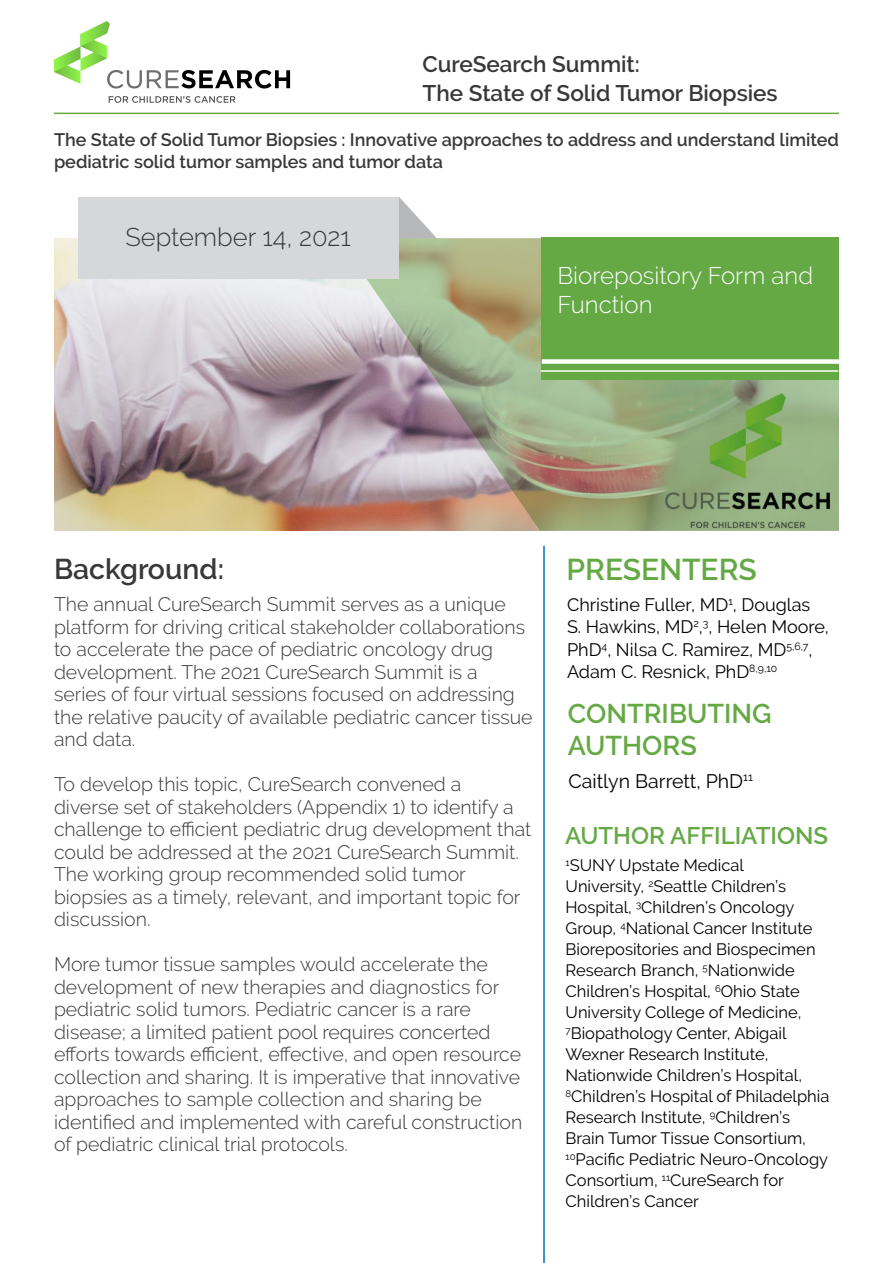
<style>
.page{position:relative;width:893px;height:1263px;background:#fff}
.page>*{position:absolute;margin:0;border:0;box-sizing:border-box;transform-origin:0 0}
.t1{font:600 30px "Raleway";color:#64a944}
.t2{font:600 28.5px "Raleway";color:#383839}
.t3{font:600 27px/32.4px "Raleway";color:#64a944}
.t4{font:300 25.5px "Raleway";color:#383839}
.t5{font:300 24px/28.8px "Raleway";color:#fff}
.t6{font:600 24px "Raleway";color:#64a944}
.t7{font:600 22.5px/28.5px "Raleway";color:#383839}
.t8{font:300 19.5px/22.5px "Raleway";color:#383839}
.t9{font:19.5px "Raleway";color:#000101}
.t10{font:600 18px/21.6px "Raleway";color:#383839}
.t11{font:18px/22.5px "Raleway";color:#000101}
.t12{font:16.5px/21px "Raleway";color:#000101}
</style>
<div class="page">
<img style="left:54px;top:238px;width:284px;height:293px">
<svg style="left:399px;top:197px;width:37px;height:41px"></svg>
<img style="left:338px;top:238px;width:501px;height:293px">
<div style="left:78px;top:197px;width:321px;height:81px;background:#d5d7d8"></div>
<div style="left:542px;top:237px;width:297px;height:143px;background:#64a944"></div>
<div style="left:542px;top:359px;width:297px;height:5px;background:#fff"></div>
<hr style="left:541px;top:370px;width:297px;height:2px;background:#fff">
<hr style="left:543px;top:546px;width:2px;height:717px;background:#0070bb">
<hr style="left:54px;top:113px;width:785px;height:1px;background:#64a944">
<svg style="left:54px;top:21px;width:236px;height:68px"></svg>
<svg style="left:109px;top:96px;width:127px;height:7px"></svg>
<p class="t7" style="left:422px;top:50px;width:357px">CureSearch Summit:<br>The State of Solid Tumor Biopsies</p>
<p class="t10" style="left:54px;top:129px;width:786px">The State of Solid Tumor Biopsies : Innovative approaches to address and understand limited pediatric solid tumor samples and tumor data</p>
<h3 class="t4" style="left:126px;top:222px;width:227px">September 14, 2021</h3>
<p class="t5" style="left:557px;top:261px;width:257px">Biorepository Form and<br>Function</p>
<h2 class="t2" style="left:54px;top:552px;width:172px">Background:</h2>
<p class="t8" style="left:54px;top:593px;width:480px">The annual CureSearch Summit serves as a unique platform for driving critical stakeholder collaborations to accelerate the pace of pediatric oncology drug development. The 2021 CureSearch Summit is a series of four virtual sessions focused on addressing the relative paucity of available pediatric cancer tissue and data.</p>
<p class="t8" style="left:54px;top:773px;width:479px">To develop this topic, CureSearch convened a<br>diverse set of stakeholders (Appendix 1) to identify a challenge to efficient pediatric drug development that could be addressed at the 2021 CureSearch Summit.<br>The working group recommended solid tumor biopsies as a timely, relevant, and important topic for discussion.</p>
<p class="t8" style="left:54px;top:953px;width:470px">More tumor tissue samples would accelerate the development of new therapies and diagnostics for pediatric solid tumors. Pediatric cancer is a rare disease; a limited patient pool requires concerted efforts towards efficient, effective, and open resource collection and sharing. It is imperative that innovative approaches to sample collection and sharing be identified and implemented with careful construction of pediatric clinical trial protocols.</p>
<h1 class="t1" style="left:566px;top:552px;width:192px">PRESENTERS</h1>
<p class="t11" style="left:567px;top:593px;width:263px">Christine Fuller, MD<sup>1</sup>, Douglas<br>S. Hawkins, MD<sup>2</sup>,<sup>3</sup>, Helen Moore,<br>PhD<sup>4</sup>, Nilsa C. Ramirez, MD<sup>5,6,7</sup>,<br>Adam C. Resnick, PhD<sup>8,9,10</sup></p>
<h3 class="t3" style="left:568px;top:697px;width:205px">CONTRIBUTING<br>AUTHORS</h3>
<p class="t9" style="left:568px;top:770px;width:186px">Caitlyn Barrett, PhD<sup>11</sup></p>
<p class="t6" style="left:565px;top:822px;width:265px">AUTHOR AFFILIATIONS</p>
<p class="t12" style="left:565px;top:855px;width:265px"><sup>1</sup>SUNY Upstate Medical<br>University, <sup>2</sup>Seattle Children’s<br>Hospital, <sup>3</sup>Children’s Oncology<br>Group, <sup>4</sup>National Cancer Institute<br>Biorepositories and Biospecimen<br>Research Branch, <sup>5</sup>Nationwide<br>Children’s Hospital, <sup>6</sup>Ohio State<br>University College of Medicine,<br><sup>7</sup>Biopathology Center, Abigail<br>Wexner Research Institute,<br>Nationwide Children’s Hospital,<br><sup>8</sup>Children’s Hospital of Philadelphia<br>Research Institute, <sup>9</sup>Children’s<br>Brain Tumor Tissue Consortium,<br><sup>10</sup>Pacific Pediatric Neuro-Oncology<br>Consortium, <sup>11</sup>CureSearch for<br>Children’s Cancer</p>
</div>
